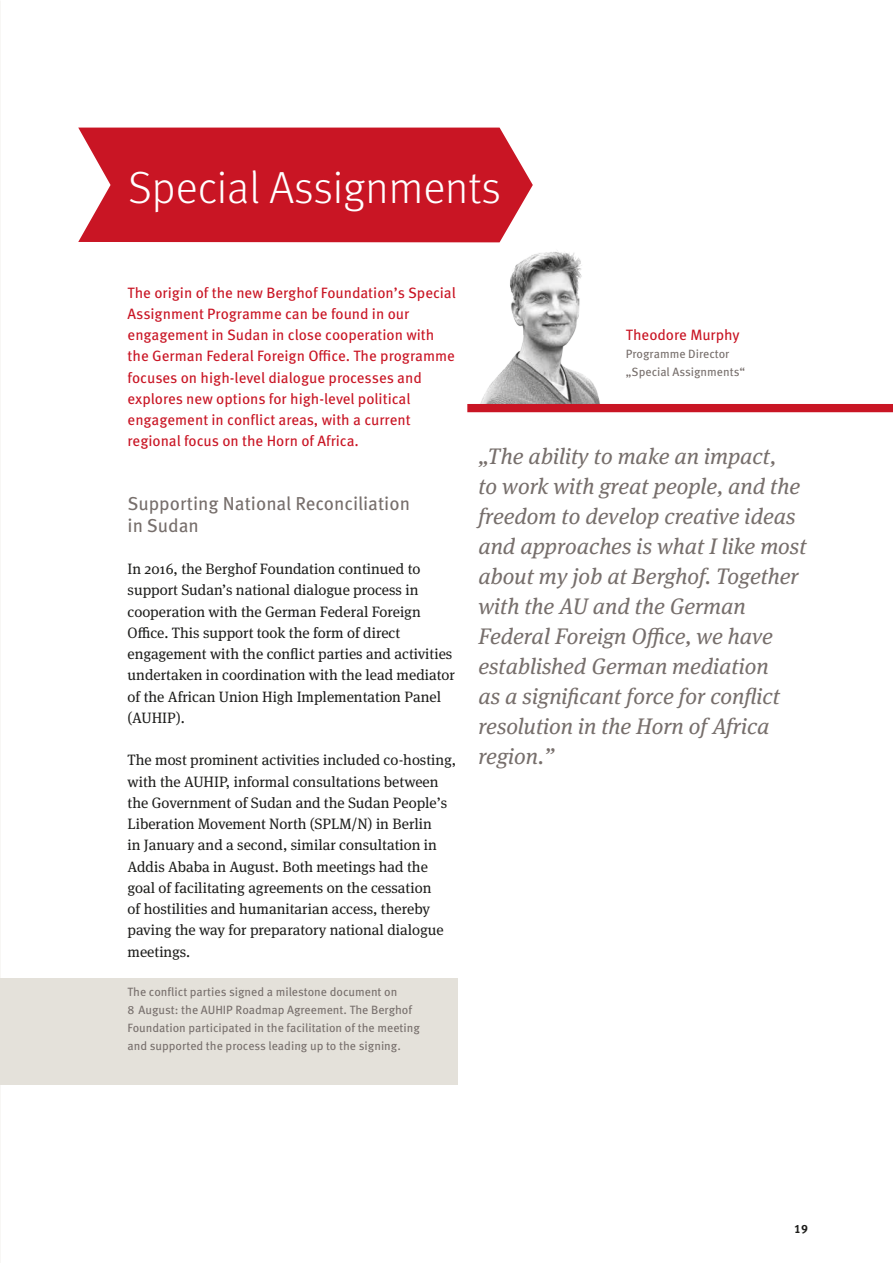
<style>
.page{position:relative;width:893px;height:1263px;background:#fff}
.page>*{position:absolute;margin:0;border:0;box-sizing:border-box;transform-origin:0 0}
.t1{font:300 45px "Meta Pro";color:#fff}
.t2{font:italic 22.5px/30px "Meta Serif Pro";color:#776f6c}
.t3{font:18.75px/21.3px "Meta Pro";color:#776f6c}
.t4{font:15px/21.3px "Meta Serif Pro";color:#1d1d1b}
.t5{font:15px/21.3px "Meta Pro";color:#c91524}
.t6{font:12px/18px "Meta Pro";color:#776f6c}
.t7{font:700 12px "Meta Pro";color:#1d1d1b}
</style>
<div class="page">
<svg style="left:78px;top:128px;width:455px;height:114px;background:#cc2633"></svg>
<div style="left:0;top:978px;width:457px;height:106px;background:#e4e1da"></div>
<img style="left:480px;top:250px;width:120px;height:154px">
<div style="left:467px;top:404px;width:426px;height:8px;background:#c91524"></div>
<h1 class="t1" style="left:129px;top:155px;width:374px">Special Assignments</h1>
<p class="t5" style="left:128px;top:281px;width:330px">The origin of the new Berghof Foundation’s Special Assignment Programme can be found in our engagement in Sudan in close cooperation with the German Federal Foreign Office. The programme focuses on high-level dialogue processes and explores new options for high-level political engagement in conflict areas, with a current regional focus on the Horn of Africa.</p>
<p class="t3" style="left:128px;top:492px;width:284px">Supporting National Reconciliation in Sudan</p>
<p class="t4" style="left:128px;top:557px;width:329px">In 2016, the Berghof Foundation continued to support Sudan’s national dialogue process in cooperation with the German Federal Foreign Office. This support took the form of direct engagement with the conflict parties and activities undertaken in coordination with the lead mediator of the African Union High Implementation Panel (AUHIP).</p>
<p class="t4" style="left:128px;top:749px;width:330px">The most prominent activities included co-hosting, with the AUHIP, informal consultations between the Government of Sudan and the Sudan People’s Liberation Movement North (SPLM/N) in Berlin<br>in January and a second, similar consultation in Addis Ababa in August. Both meetings had the goal of facilitating agreements on the cessation<br>of hostilities and humanitarian access, thereby paving the way for preparatory national dialogue meetings.</p>
<p class="t6" style="left:128px;top:982px;width:294px">The conflict parties signed a milestone document on<br>8 August: the AUHIP Roadmap Agreement. The Berghof Foundation participated in the facilitation of the meeting and supported the process leading up to the signing.</p>
<p class="t5" style="left:626px;top:323px;width:115px">Theodore Murphy</p>
<p class="t6" style="left:626px;top:344px;width:121px">Programme Director „Special Assignments“</p>
<p class="t2" style="left:478px;top:440px;width:330px">„The ability to make an impact,<br>to work with great people, and the freedom to develop creative ideas and approaches is what I like most about my job at Berghof. Together with the AU and the German<br>Federal Foreign Office, we have established German mediation<br>as a significant force for conflict resolution in the Horn of Africa region.”</p>
<p class="t7" style="left:794px;top:1220px;width:15px">19</p>
</div>
